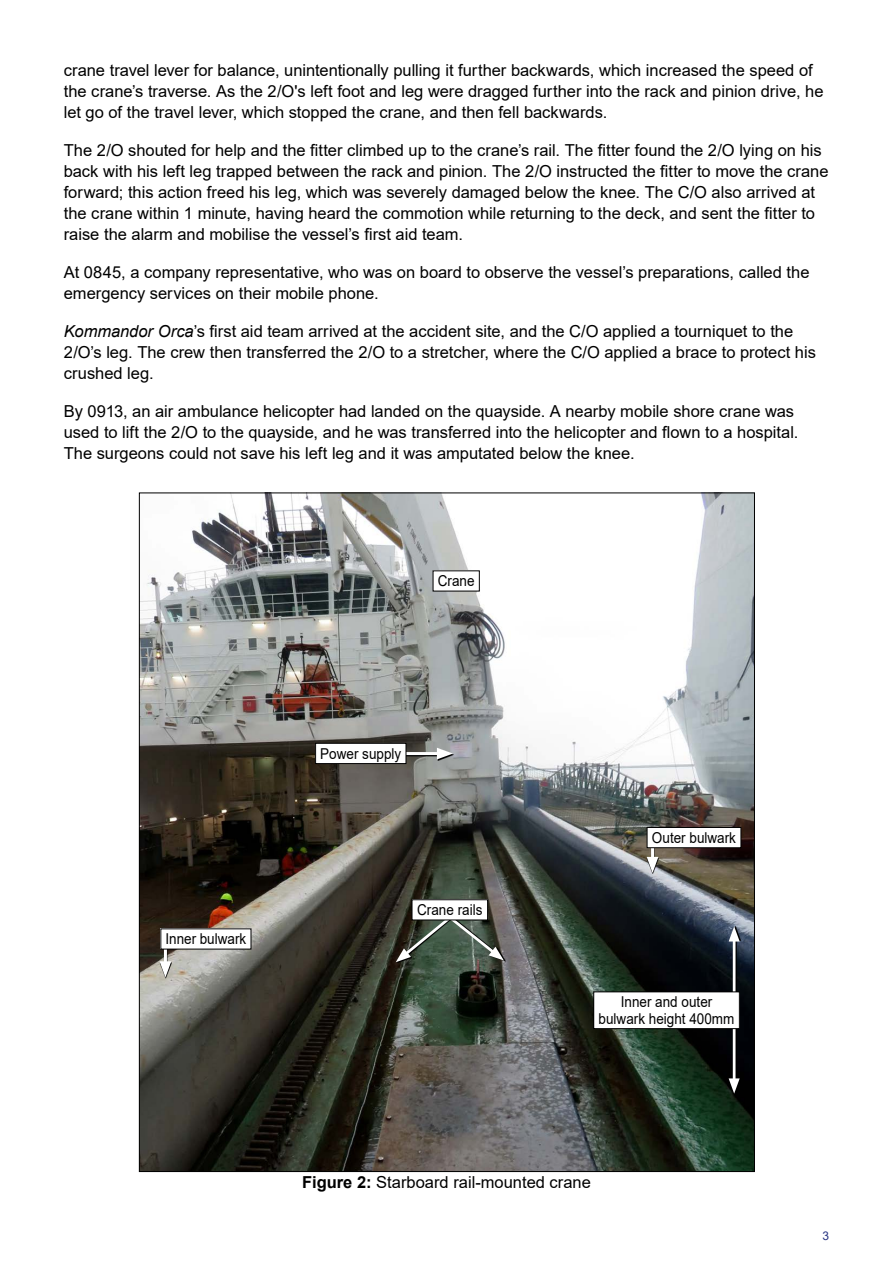
<style>
.page{position:relative;width:893px;height:1263px;background:#fff}
.page>*{position:absolute;margin:0;border:0;box-sizing:border-box;transform-origin:0 0}
._3_0_Main_Body_Text{font:16.5px/21px "Arial";color:#000}
.Label__caption{font:16.5px "Arial";color:#000}
.t1{font:15px/16.5px "Arial";color:#000;text-align:center;scale:.9 1}
.t2{font:12px "Arial";color:#283583}
.s1{font-style:italic}
.s2{font-weight:700}
</style>
<div class="page">
<img style="left:141px;top:494px;width:612px;height:676px">
<svg style="left:730px;top:926px;width:11px;height:168px"></svg>
<hr style="left:733px;top:936px;width:2px;height:147px;background:#fff">
<svg style="left:729px;top:1078px;width:11px;height:15px"></svg>
<svg style="left:729px;top:926px;width:11px;height:15px"></svg>
<svg style="left:647px;top:848px;width:12px;height:26px"></svg>
<hr style="left:651px;top:837px;width:3px;height:25px;background:#fff">
<svg style="left:647px;top:857px;width:11px;height:16px"></svg>
<svg style="left:406px;top:749px;width:48px;height:12px"></svg>
<hr style="left:384px;top:752px;width:59px;height:3px;background:#fff">
<svg style="left:437px;top:748px;width:16px;height:11px"></svg>
<svg style="left:160px;top:934px;width:12px;height:45px"></svg>
<hr style="left:164px;top:933px;width:3px;height:34px;background:#fff">
<svg style="left:160px;top:961px;width:11px;height:16px"></svg>
<div style="left:161px;top:929px;width:90px;height:20px;background:#fff"></div>
<div style="left:647px;top:827px;width:94px;height:21px;background:#fff"></div>
<div style="left:647px;top:827px;width:94px;height:21px;border:1px solid #000"></div>
<div style="left:316px;top:743px;width:90px;height:20px;background:#fff"></div>
<div style="left:315px;top:743px;width:91px;height:21px;border:1px solid #000"></div>
<div style="left:433px;top:571px;width:46px;height:20px;background:#fff"></div>
<div style="left:594px;top:992px;width:145px;height:36px;background:#fff"></div>
<div style="left:593px;top:992px;width:146px;height:37px;border:1px solid #000"></div>
<svg style="left:396px;top:914px;width:108px;height:48px;background:#525d51"></svg>
<div style="left:412px;top:900px;width:76px;height:20px;background:#fff"></div>
<p class="_3_0_Main_Body_Text" style="left:64px;top:59px;width:761px">crane travel lever for balance, unintentionally pulling it further backwards, which increased the speed of the crane’s traverse. As the 2/O's left foot and leg were dragged further into the rack and pinion drive, he let go of the travel lever, which stopped the crane, and then fell backwards.</p>
<p class="_3_0_Main_Body_Text" style="left:64px;top:139px;width:766px">The 2/O shouted for help and the fitter climbed up to the crane’s rail. The fitter found the 2/O lying on his back with his left leg trapped between the rack and pinion. The 2/O instructed the fitter to move the crane forward; this action freed his leg, which was severely damaged below the knee. The C/O also arrived at the crane within 1 minute, having heard the commotion while returning to the deck, and sent the fitter to raise the alarm and mobilise the vessel’s first aid team.</p>
<p class="_3_0_Main_Body_Text" style="left:64px;top:261px;width:747px">At 0845, a company representative, who was on board to observe the vessel’s preparations, called the emergency services on their mobile phone.</p>
<p class="_3_0_Main_Body_Text" style="left:64px;top:320px;width:754px"><span class="s1">Kommandor Orca</span>’s first aid team arrived at the accident site, and the C/O applied a tourniquet to the<br>2/O’s leg. The crew then transferred the 2/O to a stretcher, where the C/O applied a brace to protect his crushed leg.</p>
<p class="_3_0_Main_Body_Text" style="left:64px;top:400px;width:736px">By 0913, an air ambulance helicopter had landed on the quayside. A nearby mobile shore crane was used to lift the 2/O to the quayside, and he was transferred into the helicopter and flown to a hospital.<br>The surgeons could not save his left leg and it was amputated below the knee.</p>
<p class="t1" style="left:438px;top:573px;width:42px">Crane</p>
<p class="t1" style="left:166px;top:931px;width:91px">Inner bulwark</p>
<p class="t1" style="left:320px;top:745px;width:91px">Power supply</p>
<p class="t1" style="left:417px;top:902px;width:74px">Crane rails</p>
<p class="t1" style="left:652px;top:829px;width:95px">Outer bulwark</p>
<p class="t1" style="left:599px;top:994px;width:152px">Inner and outer bulwark height 400mm</p>
<p class="Label__caption" style="left:302px;top:1171px;width:290px"><span class="s2">Figure 2:</span> Starboard rail-mounted crane</p>
<p class="t2" style="left:822px;top:1228px;width:8px">3</p>
</div>
